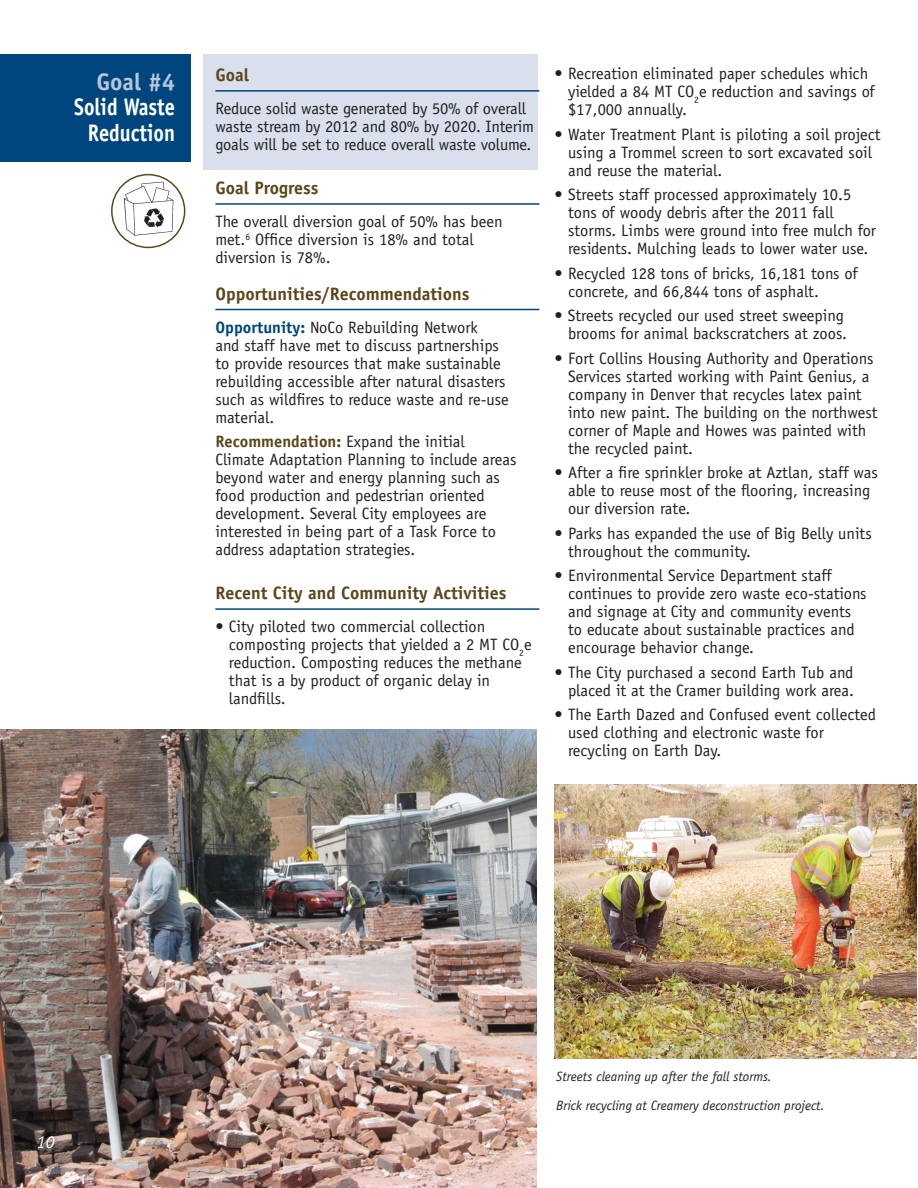
<style>
.page{position:relative;width:918px;height:1188px;background:#fff}
.page>*{position:absolute;margin:0;border:0;box-sizing:border-box;transform-origin:0 0}
.t1{font:700 24px/25.5px "Officina Sans";color:#fff;text-align:center;scale:.85 1}
.t2{font:700 24px "Officina Sans";color:#b9c5dc}
.t3{font:700 18px "Officina Sans";color:#5a471a}
.t4{font:italic 18px "Officina Sans";color:#fff}
.t5{font:16.5px/18px "Officina Sans";color:#231f20}
.t6{font:italic 13.5px "Officina Sans";color:#231f20}
.s1{font-weight:700;color:#00467e}
.s2{font-weight:700;color:#5a471a}
</style>
<div class="page">
<div style="left:203px;top:54px;width:335px;height:116px;background:#d9dfec"></div>
<hr style="left:215px;top:90px;width:324px;height:2px;background:#00467e">
<hr style="left:215px;top:203px;width:324px;height:2px;background:#00467e">
<hr style="left:215px;top:309px;width:324px;height:1px;background:#00467e">
<hr style="left:215px;top:608px;width:324px;height:2px;background:#00467e">
<div style="left:0;top:54px;width:190px;height:108px;background:#00467e"></div>
<img style="left:112px;top:175px;width:73px;height:72px;border-radius:36px">
<div style="left:111px;top:174px;width:74px;height:74px;border:2px solid #5a471a;border-radius:50%"></div>
<img style="left:555px;top:784px;width:362px;height:274px">
<img style="left:0;top:729px;width:537px;height:459px">
<h1 class="t2" style="left:96px;top:67px;width:80px">Goal #4</h1>
<h1 class="t1" style="left:74px;top:94px;width:120px">Solid Waste<br>Reduction</h1>
<p class="t3" style="left:215px;top:64px;width:35px">Goal</p>
<p class="t5" style="left:215px;top:99px;width:320px">Reduce solid waste generated by 50% of overall waste stream by 2012 and 80% by 2020. Interim goals will be set to reduce overall waste volume.</p>
<p class="t3" style="left:215px;top:177px;width:105px">Goal Progress</p>
<p class="t5" style="left:215px;top:212px;width:289px">The overall diversion goal of 50% has been met.<sup>6</sup> Office diversion is 18% and total diversion is 78%.</p>
<p class="t3" style="left:215px;top:282px;width:256px">Opportunities/Recommendations</p>
<p class="t5" style="left:215px;top:318px;width:295px"><span class="s1">Opportunity:</span> NoCo Rebuilding Network<br>and staff have met to discuss partnerships to provide resources that make sustainable rebuilding accessible after natural disasters such as wildfires to reduce waste and re-use material.</p>
<p class="t5" style="left:215px;top:433px;width:303px"><span class="s2">Recommendation:</span> Expand the initial Climate Adaptation Planning to include areas beyond water and energy planning such as food production and pedestrian oriented development. Several City employees are interested in being part of a Task Force to address adaptation strategies.</p>
<p class="t3" style="left:215px;top:582px;width:292px">Recent City and Community Activities</p>
<p class="t5" style="left:229px;top:618px;width:304px;text-indent:-13px">• City piloted two commercial collection composting projects that yielded a 2 MT CO<sub>2</sub>e reduction. Composting reduces the methane that is a by product of organic delay in landfills.</p>
<p class="t5" style="left:568px;top:65px;width:308px;text-indent:-13px">• Recreation eliminated paper schedules which yielded a 84 MT CO<sub>2</sub>e reduction and savings of $17,000 annually.</p>
<p class="t5" style="left:568px;top:125px;width:314px;text-indent:-13px">• Water Treatment Plant is piloting a soil project using a Trommel screen to sort excavated soil and reuse the material.</p>
<p class="t5" style="left:568px;top:186px;width:310px;text-indent:-13px">• Streets staff processed approximately 10.5 tons of woody debris after the 2011 fall storms. Limbs were ground into free mulch for residents. Mulching leads to lower water use.</p>
<p class="t5" style="left:568px;top:264px;width:291px;text-indent:-13px">• Recycled 128 tons of bricks, 16,181 tons of concrete, and 66,844 tons of asphalt.</p>
<p class="t5" style="left:555px;top:307px;width:294px;text-align:right">• Streets recycled our used street sweeping brooms for animal backscratchers at zoos.</p>
<p class="t5" style="left:568px;top:349px;width:311px;text-indent:-13px">• Fort Collins Housing Authority and Operations Services started working with Paint Genius, a company in Denver that recycles latex paint into new paint. The building on the northwest corner of Maple and Howes was painted with the recycled paint.</p>
<p class="t5" style="left:568px;top:464px;width:311px;text-indent:-13px">• After a fire sprinkler broke at Aztlan, staff was able to reuse most of the flooring, increasing our diversion rate.</p>
<p class="t5" style="left:568px;top:524px;width:305px;text-indent:-13px">• Parks has expanded the use of Big Belly units throughout the community.</p>
<p class="t5" style="left:568px;top:567px;width:300px;text-indent:-13px">• Environmental Service Department staff continues to provide zero waste eco-stations and signage at City and community events to educate about sustainable practices and encourage behavior change.</p>
<p class="t5" style="left:555px;top:663px;width:301px;text-align:right">• The City purchased a second Earth Tub and placed it at the Cramer building work area.</p>
<p class="t5" style="left:568px;top:706px;width:310px;text-indent:-13px">• The Earth Dazed and Confused event collected used clothing and electronic waste for recycling on Earth Day.</p>
<p class="t4" style="left:37px;top:1131px;width:19px">10</p>
<p class="t6" style="left:556px;top:1068px;width:217px">Streets cleaning up after the fall storms.</p>
<p class="t6" style="left:556px;top:1098px;width:270px">Brick recycling at Creamery deconstruction project.</p>
</div>
